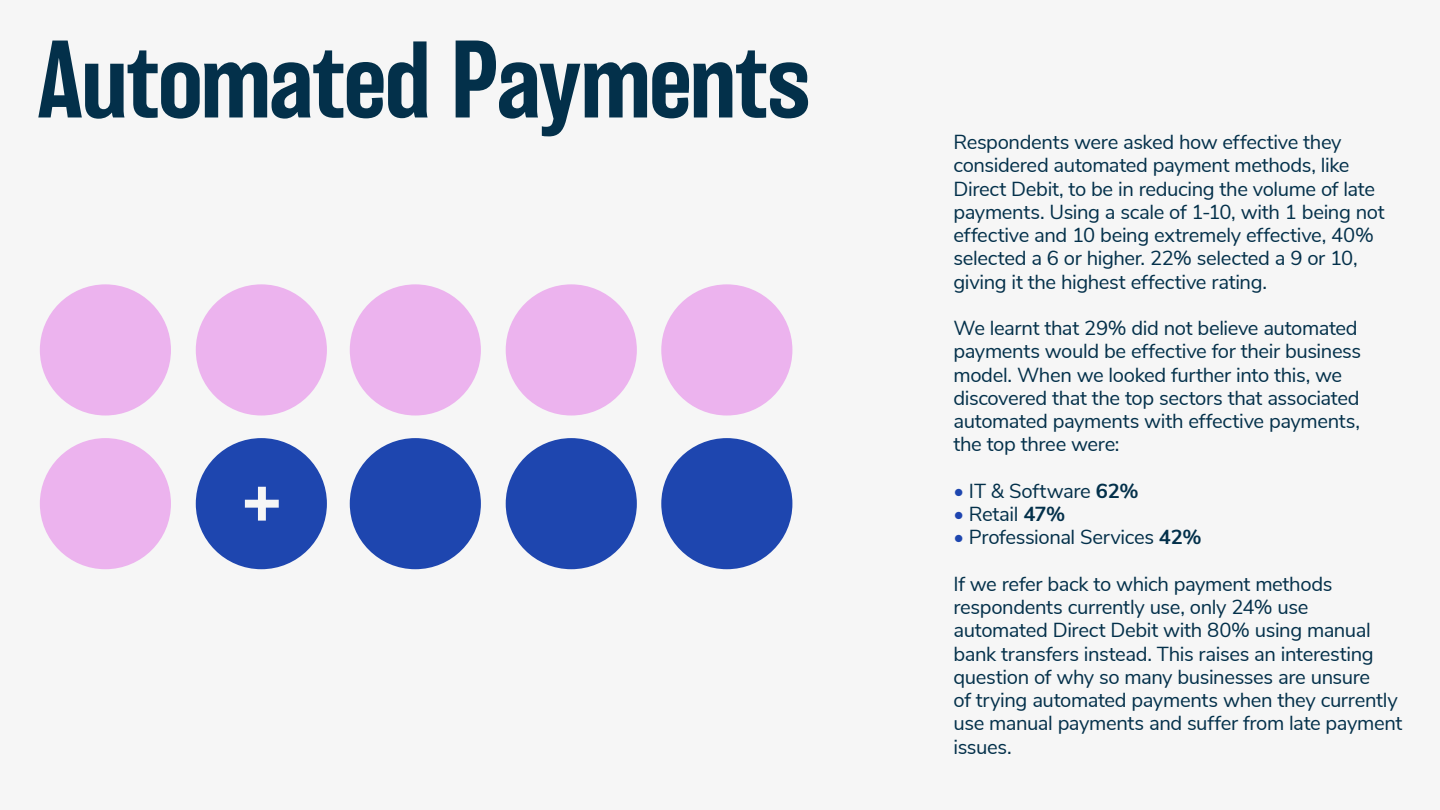
<style>
.page{position:relative;width:1440px;height:810px;background:#f6f6f6}
.page>*{position:absolute;margin:0;border:0;box-sizing:border-box;transform-origin:0 0}
.t1{font:500 101.25px "Balboa";letter-spacing:-.01em;color:#03304a}
.t2{font:500 88.2px "Balboa";color:#f6f6f6}
.t3{font:20.25px/23.2px "Nunito Sans";letter-spacing:-.02em;color:#03304a}
.s1{color:#1e46af}
.s2{font-weight:700}
.s3{color:#1f45b0}
</style>
<div class="page">
<div style="left:196px;top:284px;width:131px;height:132px;background:#ecb3ee;border-radius:50%"></div>
<div style="left:506px;top:284px;width:131px;height:132px;background:#ecb3ee;border-radius:50%"></div>
<div style="left:661px;top:284px;width:131px;height:132px;background:#ecb3ee;border-radius:50%"></div>
<div style="left:40px;top:284px;width:131px;height:132px;background:#ecb3ee;border-radius:50%"></div>
<div style="left:350px;top:284px;width:131px;height:132px;background:#ecb3ee;border-radius:50%"></div>
<div style="left:506px;top:438px;width:131px;height:131px;background:#1e46af;border-radius:50%"></div>
<div style="left:661px;top:438px;width:131px;height:131px;background:#1e46af;border-radius:50%"></div>
<div style="left:40px;top:438px;width:131px;height:131px;background:#ecb3ee;border-radius:50%"></div>
<div style="left:350px;top:438px;width:131px;height:131px;background:#1e46af;border-radius:50%"></div>
<div style="left:196px;top:438px;width:131px;height:131px;background:#1e46af;border-radius:50%"></div>
<h1 class="t1" style="left:38px;top:24px;width:775px">Automated Payments</h1>
<h2 class="t2" style="left:315px;top:481px;width:46px;rotate:90deg">+</h2>
<p class="t3" style="left:954px;top:129px;width:433px">Respondents were asked how effective they considered automated payment methods, like Direct Debit, to be in reducing the volume of late payments. Using a scale of 1-10, with 1 being not effective and 10 being extremely effective, 40% selected a 6 or higher. 22% selected a 9 or 10, giving it the highest effective rating.</p>
<p class="t3" style="left:954px;top:315px;width:409px">We learnt that 29% did not believe automated payments would be effective for their business model. When we looked further into this, we discovered that the top sectors that associated automated payments with effective payments, the top three were:</p>
<p class="t3" style="left:954px;top:478px;width:187px"><span class="s1">•</span> IT &amp; Software <span class="s2">62%</span></p>
<p class="t3" style="left:954px;top:501px;width:113px"><span class="s3">•</span> Retail <span class="s2">47%</span></p>
<p class="t3" style="left:954px;top:525px;width:250px"><span class="s1">•</span> Professional Services <span class="s2">42%</span></p>
<p class="t3" style="left:954px;top:571px;width:450px">If we refer back to which payment methods respondents currently use, only 24% use automated Direct Debit with 80% using manual bank transfers instead. This raises an interesting question of why so many businesses are unsure<br>of trying automated payments when they currently use manual payments and suffer from late payment issues.</p>
</div>
